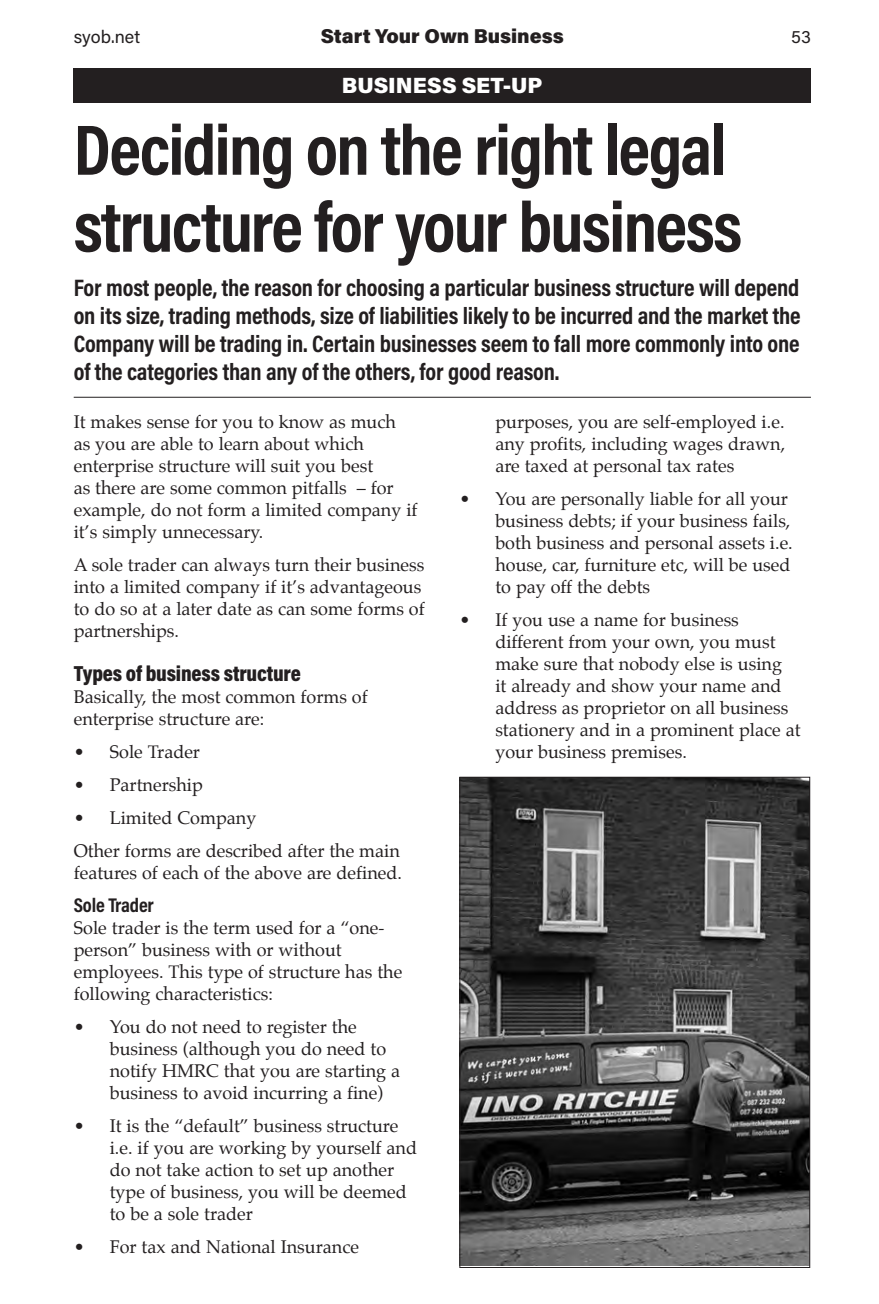
<style>
.page{position:relative;width:879px;height:1304px;background:#fff}
.page>*{position:absolute;margin:0;border:0;box-sizing:border-box;transform-origin:0 0}
._2-header2{font:700 72px/77px "Acumin Pro Cond";letter-spacing:-.025em;color:#231f20}
._4-standfirst{font:700 24px/28px "Acumin Pro Cond";letter-spacing:-.01em;color:#231f20;text-align:justify}
._7-header4Sub{font:900 22px "Acumin Pro Cond";letter-spacing:-.01em;color:#231f20}
._1-header1WOB{font:900 22px "Acumin Pro";color:#fff}
.t1{font:900 20px "Acumin Pro";color:#231f20}
._7b-subsubhead{font:700 20px "Acumin Pro Cond";letter-spacing:-.01em;color:#231f20}
._5-firstparaText5{font:18px/22px "Palatino";color:#231f20}
._9-text9{font:18px/22px "Palatino";color:#231f20}
._8-textUnderSub8{font:18px/22px "Palatino";color:#231f20}
.t2{font:18px "Acumin Pro";color:#231f20}
</style>
<div class="page">
<div style="left:74px;top:68px;width:737px;height:34px;background:#231f20"></div>
<hr style="left:74px;top:397px;width:737px;height:1px;background:#231f20">
<img style="left:461px;top:779px;width:347px;height:487px">
<p class="t2" style="left:74px;top:24px;width:68px">syob.net</p>
<p class="t1" style="left:321px;top:22px;width:245px">Start Your Own Business</p>
<p class="t2" style="left:791px;top:24px;width:21px">53</p>
<p class="_1-header1WOB" style="left:342px;top:70px;width:202px">BUSINESS SET-UP</p>
<p class="_2-header2" style="left:74px;top:109px;width:670px">Deciding on the right legal structure for your business</p>
<p class="_4-standfirst" style="left:74px;top:273px;width:728px">For most people, the reason for choosing a particular business structure will depend on its size, trading methods, size of liabilities likely to be incurred and the market the Company will be trading in. Certain businesses seem to fall more commonly into one of the categories than any of the others, for good reason.</p>
<p class="_5-firstparaText5" style="left:74px;top:411px;width:345px">It makes sense for you to know as much<br>as you are able to learn about which enterprise structure will suit you best<br>as there are some common pitfalls – for example, do not form a limited company if it’s simply unnecessary.</p>
<p class="_9-text9" style="left:74px;top:553px;width:352px">A sole trader can always turn their business into a limited company if it’s advantageous to do so at a later date as can some forms of partnerships.</p>
<p class="_7-header4Sub" style="left:74px;top:659px;width:229px">Types of business structure</p>
<p class="_8-textUnderSub8" style="left:74px;top:686px;width:295px">Basically, the most common forms of enterprise structure are:</p>
<p class="_5-firstparaText5" style="left:74px;top:741px;width:128px">• Sole Trader</p>
<p class="_5-firstparaText5" style="left:74px;top:774px;width:131px">• Partnership</p>
<p class="_5-firstparaText5" style="left:74px;top:807px;width:184px">• Limited Company</p>
<p class="_9-text9" style="left:74px;top:840px;width:330px">Other forms are described after the main features of each of the above are defined.</p>
<p class="_7b-subsubhead" style="left:74px;top:892px;width:82px">Sole Trader</p>
<p class="_8-textUnderSub8" style="left:74px;top:917px;width:330px">Sole trader is the term used for a “one&shy;person” business with or without employees. This type of structure has the following characteristics:</p>
<p class="_5-firstparaText5" style="left:110px;top:1016px;width:292px;text-indent:-36px">• You do not need to register the business (although you do need to notify HMRC that you are starting a business to avoid incurring a fine)</p>
<p class="_5-firstparaText5" style="left:110px;top:1115px;width:309px;text-indent:-36px">• It is the “default” business structure i.e. if you are working by yourself and do not take action to set up another type of business, you will be deemed to be a sole trader</p>
<p class="_5-firstparaText5" style="left:74px;top:1236px;width:287px">• For tax and National Insurance</p>
<p class="_5-firstparaText5" style="left:495px;top:411px;width:291px;text-align:justify">purposes, you are self-employed i.e. any profits, including wages drawn, are taxed at personal tax rates</p>
<p class="_5-firstparaText5" style="left:495px;top:488px;width:299px;text-indent:-36px">• You are personally liable for all your business debts; if your business fails, both business and personal assets i.e. house, car, furniture etc, will be used to pay off the debts</p>
<p class="_5-firstparaText5" style="left:495px;top:609px;width:307px;text-indent:-36px">• If you use a name for business different from your own, you must make sure that nobody else is using<br>it already and show your name and address as proprietor on all business stationery and in a prominent place at your business premises.</p>
</div>
